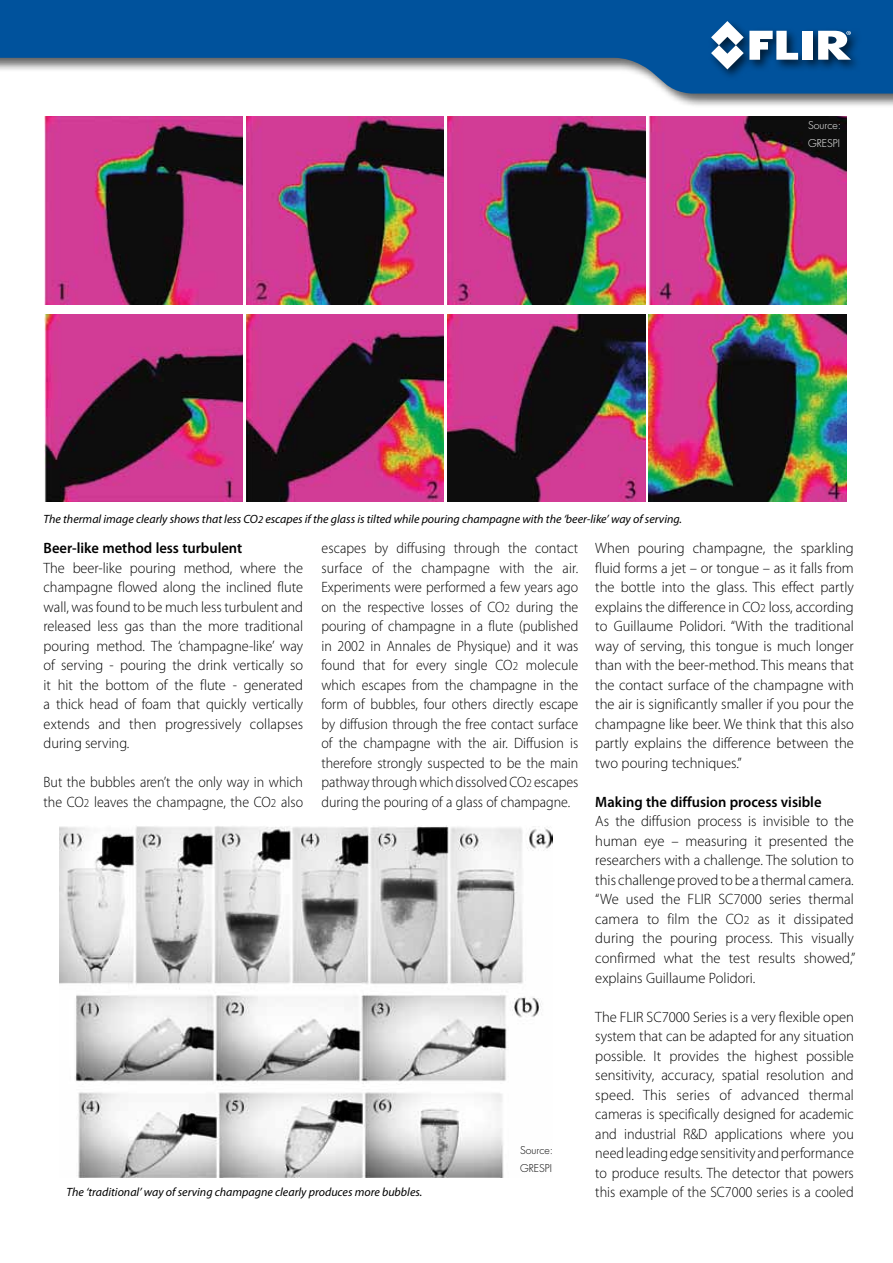
<style>
.page{position:relative;width:893px;height:1263px;background:#fff}
.page>*{position:absolute;margin:0;border:0;box-sizing:border-box;transform-origin:0 0}
.t1{font:300 15px/19.5px "Myriad Pro";color:#000;text-align:justify}
.t2{font:300 15px/19.5px "Myriad Pro";color:#000;scale:.93 1}
.t3{font:300 15px/19.5px "Myriad Pro";color:#000;text-align:justify;scale:.96 1}
.t4{font:600 15px "Myriad Pro";color:#000}
.t5{font:300 15px "Myriad Pro";color:#000;scale:.94 1}
.t6{font:italic 12px "Myriad Pro";color:#000}
.t7{font:300 10.5px/18px "Futura Std";color:#000}
.t8{font:300 10.5px/18px "Futura Std";color:#fff}
.s1{font-size:10.5px}
.s2{font-size:12px}
</style>
<div class="page">
<div style="left:0;top:0;width:893px;height:108px;background:#000;opacity:.6"></div>
<svg style="left:0;top:0;width:893px;height:94px;fill:#00529c"></svg>
<div style="left:708px;top:18px;width:155px;height:63px;background:#000;opacity:.66"></div>
<div style="left:803px;top:31px;width:10px;height:29px;background:#fff"></div>
<svg style="left:711px;top:21px;width:87px;height:48px"></svg>
<svg style="left:818px;top:31px;width:33px;height:29px"></svg>
<img style="left:59px;top:825px;width:494px;height:352px">
<img style="left:45px;top:117px;width:198px;height:187px">
<img style="left:45px;top:315px;width:198px;height:187px">
<img style="left:246px;top:117px;width:198px;height:187px">
<img style="left:246px;top:315px;width:198px;height:187px">
<img style="left:447px;top:117px;width:198px;height:187px">
<img style="left:447px;top:315px;width:198px;height:187px">
<img style="left:648px;top:117px;width:198px;height:187px">
<img style="left:648px;top:315px;width:198px;height:187px">
<p class="t8" style="left:808px;top:116px;width:34px">Source:<br>GRESPI</p>
<p class="t6" style="left:44px;top:513px;width:640px">The thermal image clearly shows that less CO<span class="s1">2</span> escapes if the glass is tilted while pouring champagne with the ‘beer-like’ way of serving.</p>
<p class="t4" style="left:44px;top:540px;width:200px">Beer-like method less turbulent</p>
<p class="t3" style="left:44px;top:558px;width:272px">The beer-like pouring method, where the champagne flowed along the inclined flute wall, was found to be much less turbulent and released less gas than the more traditional pouring method. The ‘champagne-like’ way of serving - pouring the drink vertically so it hit the bottom of the flute - generated a thick head of foam that quickly vertically extends and then progressively collapses during serving.</p>
<p class="t2" style="left:44px;top:773px;width:281px">But the bubbles aren’t the only way in which the CO<span class="s2">2</span> leaves the champagne, the CO<span class="s2">2</span> also</p>
<p class="t2" style="left:321px;top:539px;width:278px;text-align:justify">escapes by diffusing through the contact surface of the champagne with the air.<br>Experiments were performed a few years ago on the respective losses of CO<span class="s2">2</span> during the pouring of champagne in a flute (published in 2002 in Annales de Physique) and it was found that for every single CO<span class="s2">2</span> molecule which escapes from the champagne in the form of bubbles, four others directly escape by diffusion through the free contact surface of the champagne with the air. Diffusion is therefore strongly suspected to be the main pathway through which dissolved CO<span class="s2">2</span> escapes during the pouring of a glass of champagne.</p>
<p class="t1" style="left:595px;top:539px;width:260px">When pouring champagne, the sparkling fluid forms a jet – or tongue – as it falls from the bottle into the glass. This effect partly explains the difference in CO<span class="s2">2</span> loss, according to Guillaume Polidori. “With the traditional way of serving, this tongue is much longer than with the beer-method. This means that the contact surface of the champagne with the air is significantly smaller if you pour the champagne like beer. We think that this also partly explains the difference between the two pouring techniques.”</p>
<p class="t4" style="left:595px;top:794px;width:228px">Making the diffusion process visible</p>
<p class="t1" style="left:595px;top:812px;width:262px">As the diffusion process is invisible to the human eye – measuring it presented the researchers with a challenge. The solution to this challenge proved to be a thermal camera. “We used the FLIR SC7000 series thermal camera to film the CO<span class="s2">2</span> as it dissipated during the pouring process. This visually confirmed what the test results showed,” explains Guillaume Polidori.</p>
<p class="t1" style="left:595px;top:1007px;width:260px">The FLIR SC7000 Series is a very flexible open system that can be adapted for any situation possible. It provides the highest possible sensitivity, accuracy, spatial resolution and speed. This series of advanced thermal cameras is specifically designed for academic and industrial R&amp;D applications where you need leading edge sensitivity and performance to produce results. The detector that powers</p>
<p class="t7" style="left:520px;top:1141px;width:34px">Source:<br>GRESPI</p>
<p class="t6" style="left:66px;top:1185px;width:357px">The ‘traditional’ way of serving champagne clearly produces more bubbles.</p>
<p class="t5" style="left:595px;top:1184px;width:276px">this example of the SC7000 series is a cooled</p>
</div>
